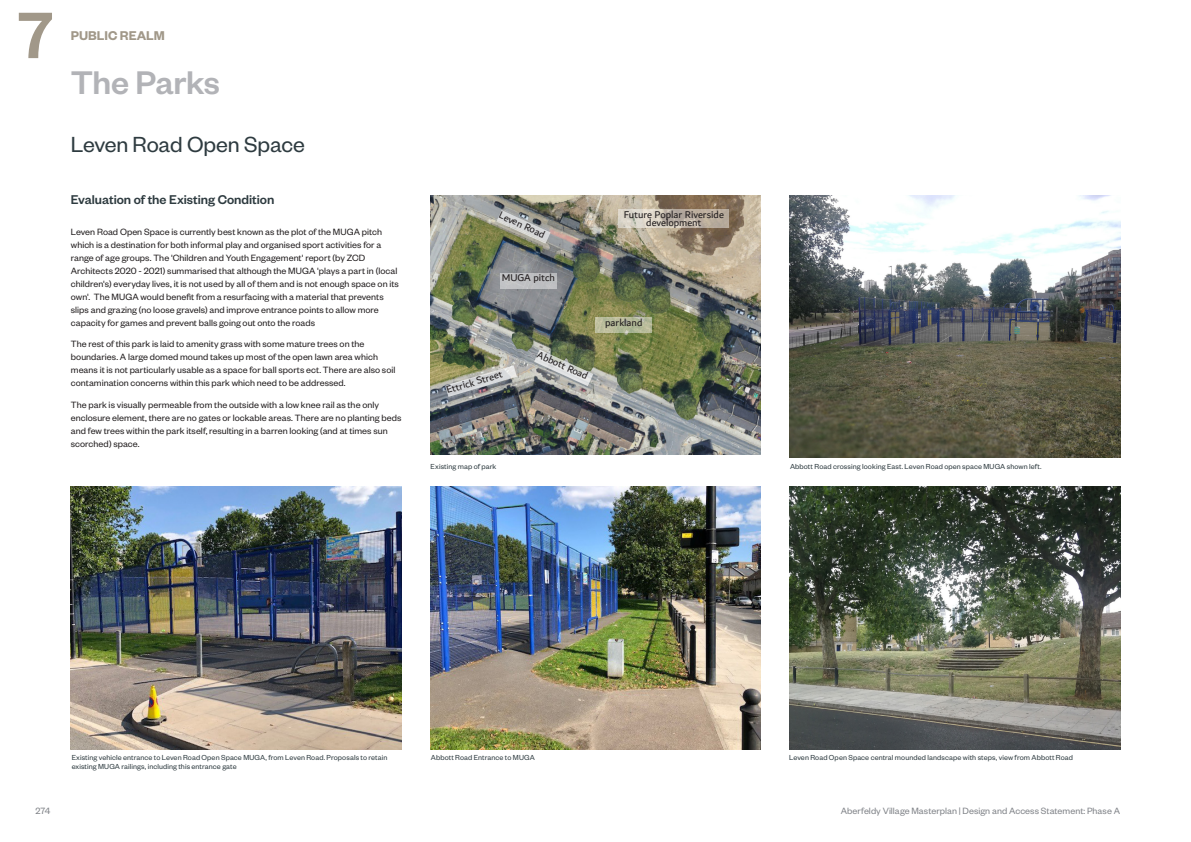
<style>
.page{position:relative;width:1191px;height:842px;background:#fff}
.page>*{position:absolute;margin:0;border:0;box-sizing:border-box;transform-origin:0 0}
.t1{font:500 72px "Founders Grotesk";color:#a19889}
.t2{font:500 36px "Founders Grotesk";letter-spacing:-.015em;color:#b2b3b7}
.Page_Subtitle{font:24px "Founders Grotesk";letter-spacing:-.01em;color:#2e3b40}
.Body_text{font:500 14px "Founders Grotesk";color:#2e3b40}
.t3{font:600 14px "Founders Grotesk";color:#a19889}
.t4{font:10.6px/7.9px "Dubai";color:#231f20;text-align:center}
.Body_text-2{font:10px/13px "Founders Grotesk";letter-spacing:.005em;color:#231f20}
.t5{font:10px "Founders Grotesk";letter-spacing:.005em;color:#808388}
.t6{font:8px/9px "Founders Grotesk";letter-spacing:.01em;color:#2e3b40}
</style>
<div class="page">
<img style="left:789px;top:196px;width:331px;height:262px">
<img style="left:430px;top:487px;width:331px;height:262px">
<img style="left:71px;top:487px;width:331px;height:262px">
<img style="left:430px;top:196px;width:331px;height:258px">
<svg style="left:534px;top:349px;width:59px;height:37px;background:#9fa59b"></svg>
<svg style="left:445px;top:365px;width:72px;height:32px;background:#a4a59c"></svg>
<svg style="left:496px;top:210px;width:54px;height:34px;background:#a1a399"></svg>
<div style="left:500px;top:273px;width:56px;height:16px;background:#bfc0c2"></div>
<svg style="left:596px;top:318px;width:56px;height:15px"></svg>
<svg style="left:619px;top:210px;width:110px;height:18px;background:#c8bfb2"></svg>
<img style="left:789px;top:487px;width:331px;height:262px">
<h1 class="t1" style="left:18px;top:-10px;width:37px">7</h1>
<h3 class="t3" style="left:71px;top:27px;width:95px">PUBLIC REALM</h3>
<p class="t2" style="left:71px;top:60px;width:150px">The Parks</p>
<p class="Page_Subtitle" style="left:71px;top:130px;width:235px">Leven Road Open Space</p>
<p class="Body_text" style="left:71px;top:191px;width:205px">Evaluation of the Existing Condition</p>
<p class="Body_text-2" style="left:71px;top:224px;width:329px">Leven Road Open Space is currently best known as the plot of the MUGA pitch which is a destination for both informal play and organised sport activities for a range of age groups. The 'Children and Youth Engagement' report (by ZCD Architects 2020 - 2021) summarised that although the MUGA 'plays a part in (local children's) everyday lives, it is not used by all of them and is not enough space on its own'. The MUGA would benefit from a resurfacing with a material that prevents slips and grazing (no loose gravels) and improve entrance points to allow more capacity for games and prevent balls going out onto the roads</p>
<p class="Body_text-2" style="left:71px;top:337px;width:326px">The rest of this park is laid to amenity grass with some mature trees on the boundaries. A large domed mound takes up most of the open lawn area which means it is not particularly usable as a space for ball sports ect. There are also soil contamination concerns within this park which need to be addressed.</p>
<p class="Body_text-2" style="left:71px;top:397px;width:332px">The park is visually permeable from the outside with a low knee rail as the only enclosure element, there are no gates or lockable areas. There are no planting beds and few trees within the park itself, resulting in a barren looking (and at times sun scorched) space.</p>
<p class="t4" style="left:501px;top:211px;width:51px;rotate:24deg">Leven Road</p>
<p class="t4" style="left:502px;top:274px;width:55px">MUGA pitch</p>
<p class="t4" style="left:445px;top:386px;width:60px;rotate:-17deg">Ettrick Street</p>
<p class="t4" style="left:539px;top:350px;width:56px;rotate:24deg">Abbott Road</p>
<p class="t4" style="left:623px;top:210px;width:102px">Future Poplar Riverside development</p>
<p class="t4" style="left:605px;top:318px;width:39px">parkland</p>
<p class="t6" style="left:430px;top:461px;width:67px">Existing map of park</p>
<p class="t6" style="left:790px;top:461px;width:253px">Abbott Road crossing looking East. Leven Road open space MUGA shown left.</p>
<p class="t6" style="left:72px;top:752px;width:317px">Existing vehicle entrance to Leven Road Open Space MUGA, from Leven Road. Proposals to retain existing MUGA railings, including this entrance gate</p>
<p class="t6" style="left:431px;top:752px;width:105px">Abbott Road Entrance to MUGA</p>
<p class="t6" style="left:789px;top:752px;width:285px">Leven Road Open Space central mounded landscape with steps, view from Abbott Road</p>
<p class="t5" style="left:35px;top:805px;width:16px">274</p>
<p class="t5" style="left:841px;top:805px;width:281px">Aberfeldy Village Masterplan | Design and Access Statement: Phase A</p>
</div>
